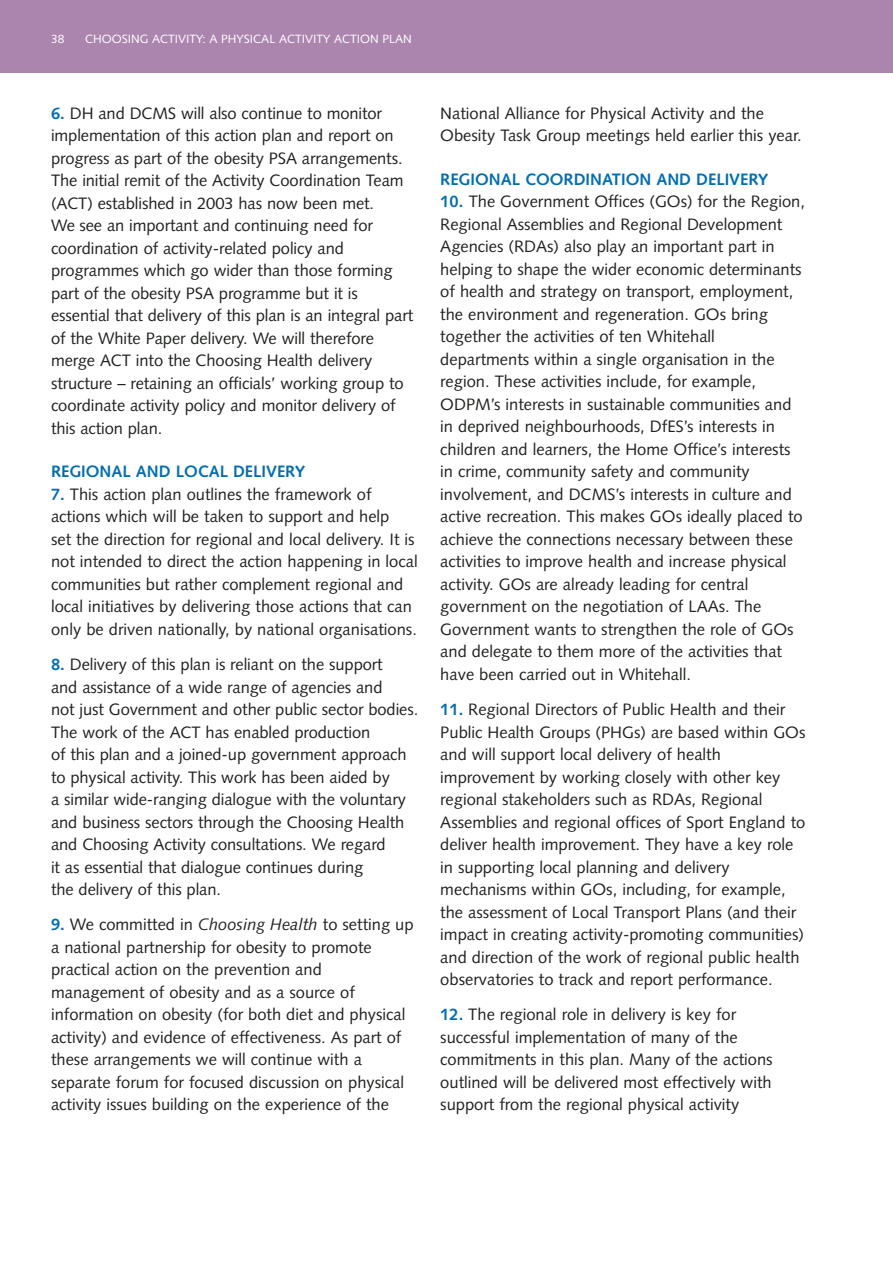
<style>
.page{position:relative;width:893px;height:1263px;background:#fff}
.page>*{position:absolute;margin:0;border:0;box-sizing:border-box;transform-origin:0 0}
.t1{font:16.5px/22.5px "Syntax";color:#1f221e}
.t2{font:700 16.5px "Syntax";color:#006eaf}
.t3{font:12px "Syntax";color:#fff}
.s1{font-weight:700;color:#006eaf}
.s2{font-style:italic}
</style>
<div class="page">
<div style="left:0;top:0;width:892px;height:72px;background:#ac85af"></div>
<p class="t3" style="left:51px;top:34px;width:15px">38</p>
<p class="t3" style="left:85px;top:34px;width:328px">CHOOSING ACTIVITY: A PHYSICAL ACTIVITY ACTION PLAN</p>
<p class="t1" style="left:51px;top:103px;width:363px"><span class="s1">6.</span> DH and DCMS will also continue to monitor implementation of this action plan and report on progress as part of the obesity PSA arrangements.<br>The initial remit of the Activity Coordination Team (ACT) established in 2003 has now been met.<br>We see an important and continuing need for coordination of activity-related policy and programmes which go wider than those forming part of the obesity PSA programme but it is essential that delivery of this plan is an integral part of the White Paper delivery. We will therefore merge ACT into the Choosing Health delivery structure – retaining an officials’ working group to coordinate activity policy and monitor delivery of this action plan.</p>
<h2 class="t2" style="left:51px;top:465px;width:256px">REGIONAL AND LOCAL DELIVERY</h2>
<p class="t1" style="left:51px;top:485px;width:368px"><span class="s1">7.</span> This action plan outlines the framework of actions which will be taken to support and help<br>set the direction for regional and local delivery. It is not intended to direct the action happening in local communities but rather complement regional and local initiatives by delivering those actions that can only be driven nationally, by national organisations.</p>
<p class="t1" style="left:51px;top:655px;width:369px"><span class="s1">8.</span> Delivery of this plan is reliant on the support<br>and assistance of a wide range of agencies and<br>not just Government and other public sector bodies.<br>The work of the ACT has enabled production<br>of this plan and a joined-up government approach to physical activity. This work has been aided by<br>a similar wide-ranging dialogue with the voluntary and business sectors through the Choosing Health and Choosing Activity consultations. We regard<br>it as essential that dialogue continues during<br>the delivery of this plan.</p>
<p class="t1" style="left:51px;top:915px;width:364px"><span class="s1">9.</span> We committed in <span class="s2">Choosing Health</span> to setting up a national partnership for obesity to promote practical action on the prevention and management of obesity and as a source of information on obesity (for both diet and physical activity) and evidence of effectiveness. As part of these arrangements we will continue with a separate forum for focused discussion on physical activity issues building on the experience of the</p>
<p class="t1" style="left:440px;top:103px;width:363px">National Alliance for Physical Activity and the<br>Obesity Task Group meetings held earlier this year.</p>
<h2 class="t2" style="left:440px;top:173px;width:329px">REGIONAL COORDINATION AND DELIVERY</h2>
<p class="t1" style="left:440px;top:192px;width:366px"><span class="s1">10.</span> The Government Offices (GOs) for the Region, Regional Assemblies and Regional Development Agencies (RDAs) also play an important part in helping to shape the wider economic determinants of health and strategy on transport, employment, the environment and regeneration. GOs bring together the activities of ten Whitehall departments within a single organisation in the region. These activities include, for example, ODPM’s interests in sustainable communities and in deprived neighbourhoods, DfES’s interests in children and learners, the Home Office’s interests in crime, community safety and community involvement, and DCMS’s interests in culture and active recreation. This makes GOs ideally placed to achieve the connections necessary between these activities to improve health and increase physical activity. GOs are already leading for central government on the negotiation of LAAs. The Government wants to strengthen the role of GOs and delegate to them more of the activities that have been carried out in Whitehall.</p>
<p class="t1" style="left:440px;top:700px;width:366px"><span class="s1">11.</span> Regional Directors of Public Health and their Public Health Groups (PHGs) are based within GOs and will support local delivery of health improvement by working closely with other key regional stakeholders such as RDAs, Regional Assemblies and regional offices of Sport England to deliver health improvement. They have a key role in supporting local planning and delivery mechanisms within GOs, including, for example, the assessment of Local Transport Plans (and their impact in creating activity-promoting communities) and direction of the work of regional public health observatories to track and report performance.</p>
<p class="t1" style="left:440px;top:1005px;width:334px"><span class="s1">12.</span> The regional role in delivery is key for successful implementation of many of the commitments in this plan. Many of the actions outlined will be delivered most effectively with support from the regional physical activity</p>
</div>
